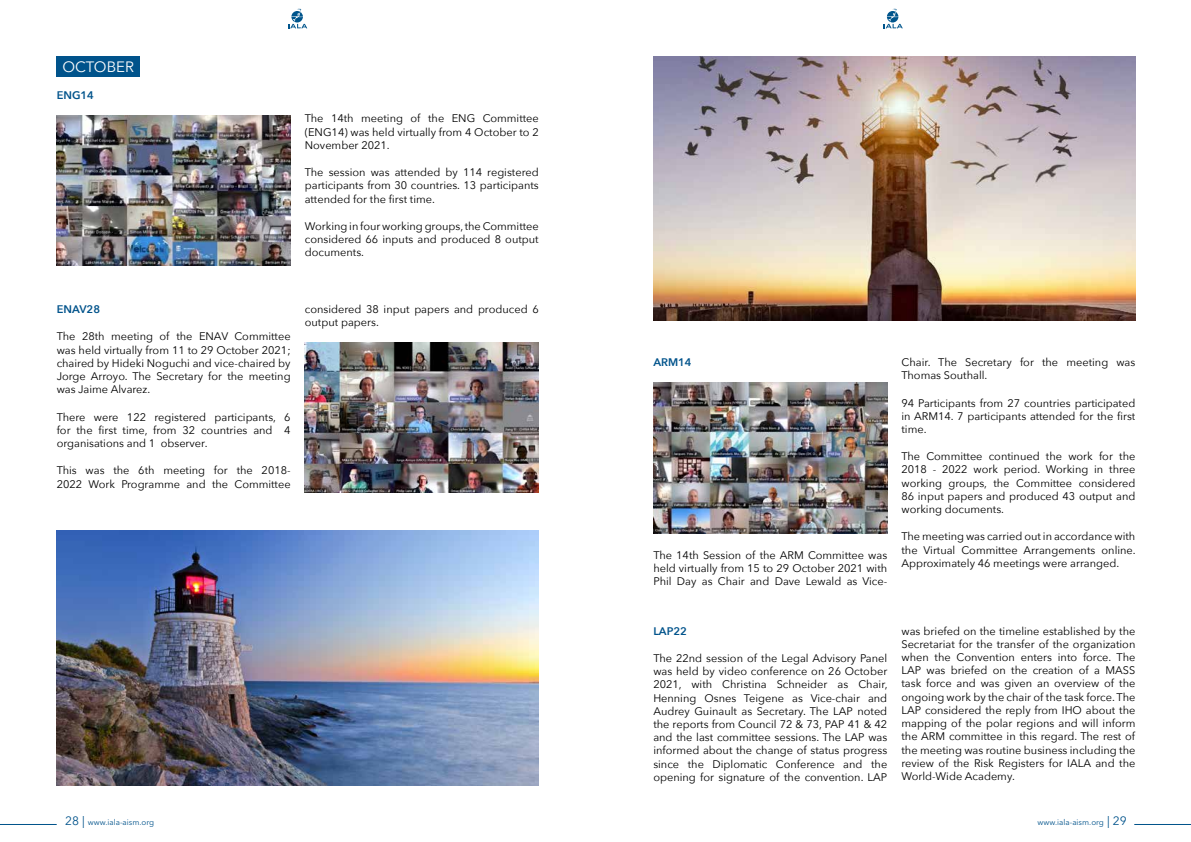
<style>
.page{position:relative;width:1191px;height:842px;background:#fff}
.page>*{position:absolute;margin:0;border:0;box-sizing:border-box;transform-origin:0 0}
.t1{font:15px "Avenir Next";color:#fff}
.t2{font:11px/13.2px "Avenir Next";color:#000;text-align:justify}
.t3{font:600 11px "Avenir Next";color:#00538b}
.t4{font:8px "Avenir Next LT Pro";color:#00538b}
.s1{font-size:12px}
</style>
<div class="page">
<img style="left:57px;top:530px;width:482px;height:255px">
<img style="left:653px;top:57px;width:482px;height:263px">
<div style="left:57px;top:57px;width:83px;height:20px;background:#00538b"></div>
<img style="left:57px;top:115px;width:234px;height:150px">
<img style="left:305px;top:343px;width:234px;height:149px">
<img style="left:653px;top:382px;width:234px;height:151px">
<hr style="left:0;top:824px;width:57px;height:1px;background:#00538b">
<hr style="left:1134px;top:824px;width:57px;height:1px;background:#00538b">
<svg style="left:288px;top:9px;width:19px;height:19px"></svg>
<svg style="left:883px;top:9px;width:19px;height:19px"></svg>
<h1 class="t1" style="left:62px;top:54px;width:73px">OCTOBER</h1>
<p class="t3" style="left:57px;top:86px;width:39px">ENG14</p>
<p class="t2" style="left:305px;top:112px;width:235px">The 14th meeting of the ENG Committee (ENG14) was held virtually from 4 October to 2<br>November 2021.</p>
<p class="t2" style="left:305px;top:165px;width:235px">The session was attended by 114 registered participants from 30 countries. 13 participants attended for the first time.</p>
<p class="t2" style="left:305px;top:219px;width:235px">Working in four working groups, the Committee considered 66 inputs and produced 8 output documents.</p>
<p class="t3" style="left:57px;top:300px;width:45px">ENAV28</p>
<p class="t2" style="left:57px;top:329px;width:235px">The 28th meeting of the ENAV Committee was held virtually from 11 to 29 October 2021; chaired by Hideki Noguchi and vice-chaired by Jorge Arroyo. The Secretary for the meeting was Jaime Alvarez.</p>
<p class="t2" style="left:57px;top:410px;width:235px">There were 122 registered participants, 6 for the first time, from 32 countries and 4 organisations and 1 observer.</p>
<p class="t2" style="left:57px;top:463px;width:235px">This was the 6th meeting for the 2018-<br>2022 Work Programme and the Committee</p>
<p class="t2" style="left:305px;top:302px;width:235px">considered 38 input papers and produced 6 output papers.</p>
<p class="t3" style="left:653px;top:353px;width:40px">ARM14</p>
<p class="t2" style="left:653px;top:548px;width:235px">The 14th Session of the ARM Committee was held virtually from 15 to 29 October 2021 with Phil Day as Chair and Dave Lewald as Vice-</p>
<p class="t2" style="left:901px;top:355px;width:235px">Chair. The Secretary for the meeting was<br>Thomas Southall.</p>
<p class="t2" style="left:901px;top:396px;width:235px">94 Participants from 27 countries participated in ARM14. 7 participants attended for the first time.</p>
<p class="t2" style="left:901px;top:449px;width:235px">The Committee continued the work for the 2018 - 2022 work period. Working in three working groups, the Committee considered 86 input papers and produced 43 output and working documents.</p>
<p class="t2" style="left:901px;top:530px;width:236px">The meeting was carried out in accordance with the Virtual Committee Arrangements online.<br>Approximately 46 meetings were arranged.</p>
<p class="t3" style="left:653px;top:621px;width:35px">LAP22</p>
<p class="t2" style="left:653px;top:651px;width:236px">The 22nd session of the Legal Advisory Panel was held by video conference on 26 October 2021, with Christina Schneider as Chair, Henning Osnes Teigene as Vice-chair and Audrey Guinault as Secretary. The LAP noted the reports from Council 72 &amp; 73, PAP 41 &amp; 42 and the last committee sessions. The LAP was informed about the change of status progress since the Diplomatic Conference and the opening for signature of the convention. LAP</p>
<p class="t2" style="left:901px;top:624px;width:235px">was briefed on the timeline established by the Secretariat for the transfer of the organization when the Convention enters into force. The LAP was briefed on the creation of a MASS task force and was given an overview of the ongoing work by the chair of the task force. The LAP considered the reply from IHO about the mapping of the polar regions and will inform the ARM committee in this regard. The rest of the meeting was routine business including the review of the Risk Registers for IALA and the World-Wide Academy.</p>
<p class="t4" style="left:65px;top:817px;width:91px"><span class="s1">28 |</span> www.iala-aism.org</p>
<p class="t4" style="left:1037px;top:817px;width:91px">www.iala-aism.org <span class="s1">| 29</span></p>
</div>
